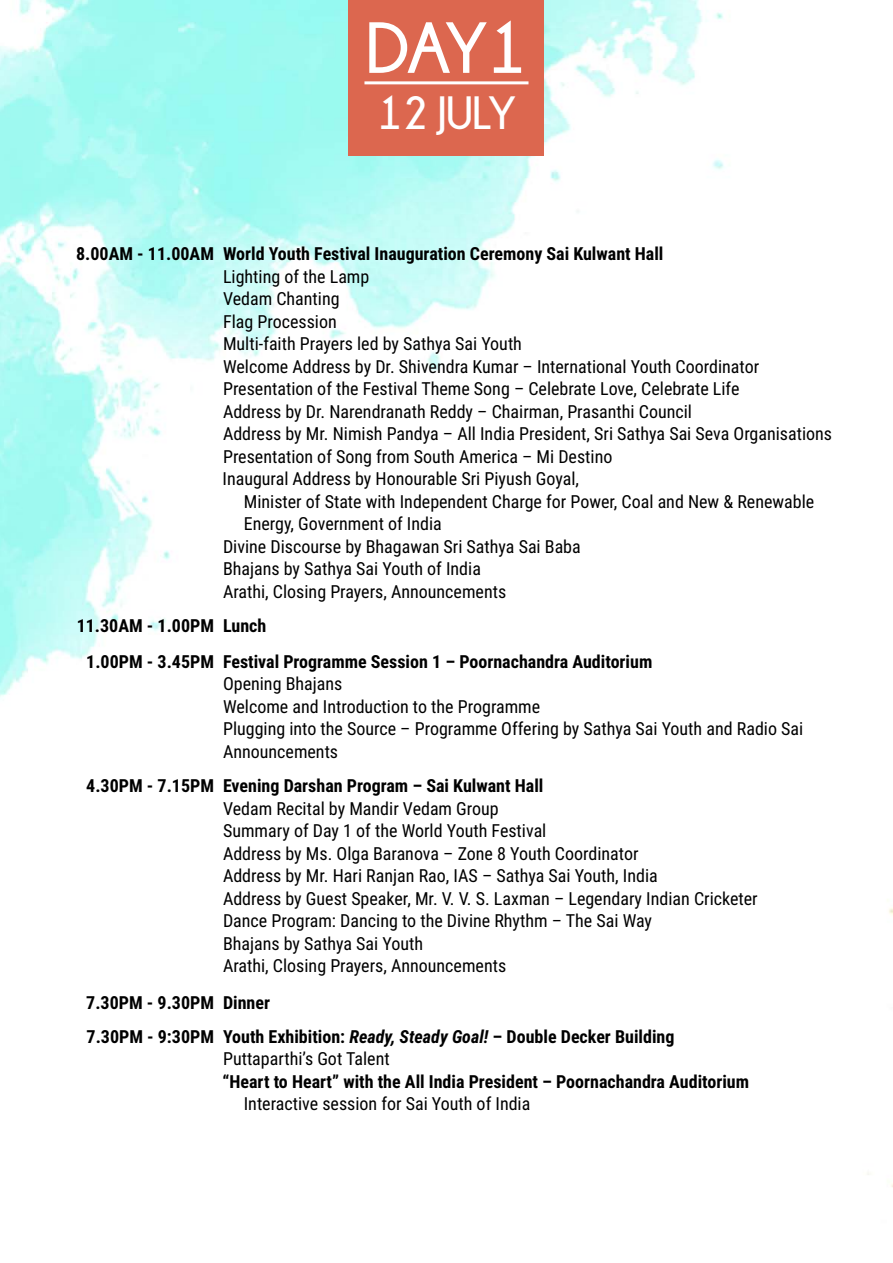
<style>
.page{position:relative;width:893px;height:1263px;background:#fff}
.page>*{position:absolute;margin:0;border:0;box-sizing:border-box;transform-origin:0 0}
.t1{font:700 72px "Champagne&Limousines";color:#fff}
.t2{font:700 46.5px "Champagne&Limousines";letter-spacing:-.025em;color:#fff}
.t3{font:18px/22.5px "Roboto Condensed";color:#000}
.t4{font:700 18px/35.4px "Roboto Condensed";color:#000}
.s1{font-style:italic}
</style>
<div class="page">
<img style="left:0;top:0;width:893px;height:1187px">
<div style="left:349px;top:0;width:195px;height:155px;background:#dc674f"></div>
<hr style="left:364px;top:81px;width:164px;height:3px;background:#fff">
<h1 class="t1" style="left:365px;top:8px;width:164px">DAY1</h1>
<h2 class="t2" style="left:377px;top:87px;width:140px">12 JULY</h2>
<p class="t4" style="left:76px;top:235px;width:589px">8.00AM - 11.00AM World Youth Festival Inauguration Ceremony Sai Kulwant Hall</p>
<p class="t3" style="left:223px;top:264px;width:611px">Lighting of the Lamp<br>Vedam Chanting<br>Flag Procession<br>Multi-faith Prayers led by Sathya Sai Youth<br>Welcome Address by Dr. Shivendra Kumar – International Youth Coordinator Presentation of the Festival Theme Song – Celebrate Love, Celebrate Life<br>Address by Dr. Narendranath Reddy – Chairman, Prasanthi Council<br>Address by Mr. Nimish Pandya – All India President, Sri Sathya Sai Seva Organisations Presentation of Song from South America – Mi Destino<br>Inaugural Address by Honourable Sri Piyush Goyal,</p>
<p class="t3" style="left:244px;top:489px;width:572px">Minister of State with Independent Charge for Power, Coal and New &amp; Renewable</p>
<p class="t3" style="left:244px;top:512px;width:200px">Energy, Government of India</p>
<p class="t3" style="left:223px;top:534px;width:359px">Divine Discourse by Bhagawan Sri Sathya Sai Baba</p>
<p class="t3" style="left:223px;top:557px;width:259px">Bhajans by Sathya Sai Youth of India</p>
<p class="t3" style="left:223px;top:579px;width:285px">Arathi, Closing Prayers, Announcements</p>
<p class="t4" style="left:86px;top:607px;width:568px;text-indent:-10px">11.30AM - 1.00PM Lunch<br>1.00PM - 3.45PM Festival Programme Session 1 – Poornachandra Auditorium</p>
<p class="t3" style="left:223px;top:672px;width:582px">Opening Bhajans<br>Welcome and Introduction to the Programme<br>Plugging into the Source – Programme Offering by Sathya Sai Youth and Radio Sai Announcements</p>
<p class="t4" style="left:86px;top:768px;width:459px">4.30PM - 7.15PM Evening Darshan Program – Sai Kulwant Hall</p>
<p class="t3" style="left:223px;top:797px;width:536px">Vedam Recital by Mandir Vedam Group<br>Summary of Day 1 of the World Youth Festival<br>Address by Ms. Olga Baranova – Zone 8 Youth Coordinator<br>Address by Mr. Hari Ranjan Rao, IAS – Sathya Sai Youth, India<br>Address by Guest Speaker, Mr. V. V. S. Laxman – Legendary Indian Cricketer Dance Program: Dancing to the Divine Rhythm – The Sai Way<br>Bhajans by Sathya Sai Youth<br>Arathi, Closing Prayers, Announcements</p>
<p class="t4" style="left:86px;top:984px;width:590px;line-height:34px">7.30PM - 9.30PM Dinner<br>7.30PM - 9:30PM Youth Exhibition: <span class="s1">Ready, Steady Goal!</span> – Double Decker Building</p>
<p class="t3" style="left:223px;top:1047px;width:168px">Puttaparthi’s Got Talent</p>
<p class="t4" style="left:223px;top:1063px;width:528px">“Heart to Heart” with the All India President – Poornachandra Auditorium</p>
<p class="t3" style="left:244px;top:1092px;width:288px">Interactive session for Sai Youth of India</p>
</div>
